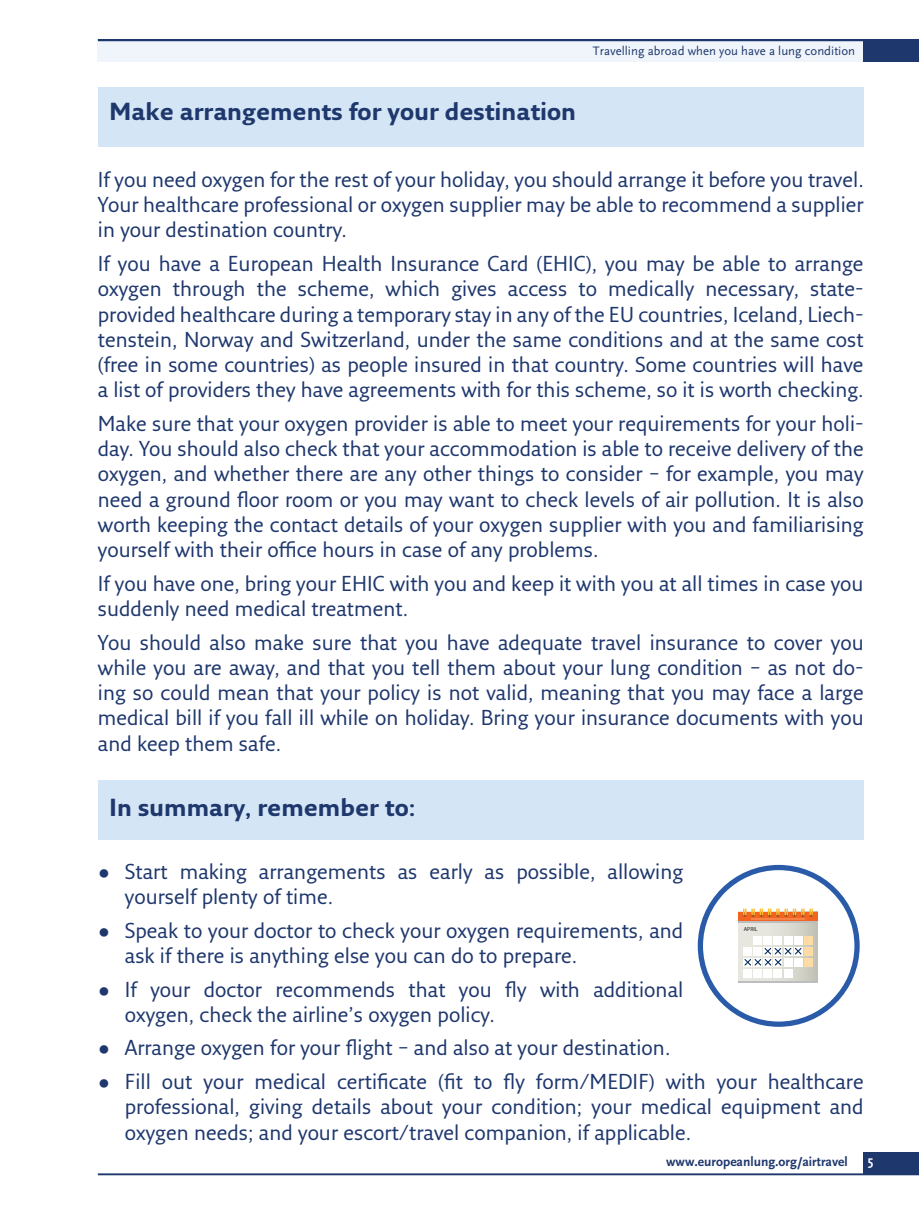
<style>
.page{position:relative;width:919px;height:1217px;background:#fff}
.page>*{position:absolute;margin:0;border:0;box-sizing:border-box;transform-origin:0 0}
.t1{font:700 24px "Fresco Sans Pro";color:#1e376d}
.t2{font:21px/25.2px "Fresco Sans Pro";color:#1e376d;text-align:justify}
.t3{font:700 13.5px "Scala Sans";color:#1e376d}
.t4{font:700 13.5px "Scala Sans";color:#fff}
.t5{font:12.75px "Scala Sans";color:#1e376d}
.t6{font:5.85px "Akkurat Pro";color:#231f20}
</style>
<div class="page">
<div style="left:98px;top:39px;width:820px;height:22px;background:#eff5fb"></div>
<div style="left:863px;top:39px;width:55px;height:22px;background:#1e376d"></div>
<div style="left:863px;top:1151px;width:55px;height:23px;background:#1e376d"></div>
<hr style="left:98px;top:39px;width:820px;height:2px;background:#1e376d">
<hr style="left:98px;top:1173px;width:820px;height:1px;background:#1e376d">
<div style="left:98px;top:87px;width:765px;height:60px;background:#d4e5f5"></div>
<div style="left:98px;top:779px;width:765px;height:60px;background:#d4e5f5"></div>
<svg style="left:697px;top:864px;width:162px;height:162px"></svg>
<hr style="left:751px;top:918px;width:53px;height:2px;background:#f58345">
<p class="t1" style="left:109px;top:96px;width:468px">Make arrangements for your destination</p>
<p class="t5" style="left:593px;top:44px;width:264px">Travelling abroad when you have a lung condition</p>
<p class="t2" style="left:98px;top:166px;width:767px">If you need oxygen for the rest of your holiday, you should arrange it before you travel.<br>Your healthcare professional or oxygen supplier may be able to recommend a supplier in your destination country.</p>
<p class="t2" style="left:98px;top:250px;width:767px">If you have a European Health Insurance Card (EHIC), you may be able to arrange oxygen through the scheme, which gives access to medically necessary, state&shy;provided healthcare during a temporary stay in any of the EU countries, Iceland, Liech&shy;tenstein, Norway and Switzerland, under the same conditions and at the same cost (free in some countries) as people insured in that country. Some countries will have a list of providers they have agreements with for this scheme, so it is worth checking.</p>
<p class="t2" style="left:98px;top:410px;width:767px">Make sure that your oxygen provider is able to meet your requirements for your holi&shy;day. You should also check that your accommodation is able to receive delivery of the oxygen, and whether there are any other things to consider – for example, you may need a ground floor room or you may want to check levels of air pollution. It is also worth keeping the contact details of your oxygen supplier with you and familiarising yourself with their office hours in case of any problems.</p>
<p class="t2" style="left:98px;top:570px;width:767px">If you have one, bring your EHIC with you and keep it with you at all times in case you suddenly need medical treatment.</p>
<p class="t2" style="left:98px;top:629px;width:767px">You should also make sure that you have adequate travel insurance to cover you while you are away, and that you tell them about your lung condition – as not do&shy;ing so could mean that your policy is not valid, meaning that you may face a large medical bill if you fall ill while on holiday. Bring your insurance documents with you and keep them safe.</p>
<p class="t1" style="left:109px;top:791px;width:308px">In summary, remember to:</p>
<p class="t2" style="left:125px;top:857px;width:560px;text-indent:-27px">• Start making arrangements as early as possible, allowing yourself plenty of time.</p>
<p class="t2" style="left:125px;top:916px;width:560px;text-indent:-27px">• Speak to your doctor to check your oxygen requirements, and ask if there is anything else you can do to prepare.</p>
<p class="t2" style="left:125px;top:975px;width:560px;text-indent:-27px">• If your doctor recommends that you fly with additional oxygen, check the airline’s oxygen policy.</p>
<p class="t2" style="left:98px;top:1034px;width:574px">• Arrange oxygen for your flight – and also at your destination.</p>
<p class="t2" style="left:125px;top:1068px;width:740px;text-indent:-27px">• Fill out your medical certificate (fit to fly form/MEDIF) with your healthcare professional, giving details about your condition; your medical equipment and oxygen needs; and your escort/travel companion, if applicable.</p>
<p class="t6" style="left:743px;top:925px;width:15px">APRIL</p>
<p class="t3" style="left:666px;top:1153px;width:183px">www.europeanlung.org/airtravel</p>
<p class="t4" style="left:867px;top:1153px;width:7px">5</p>
</div>
